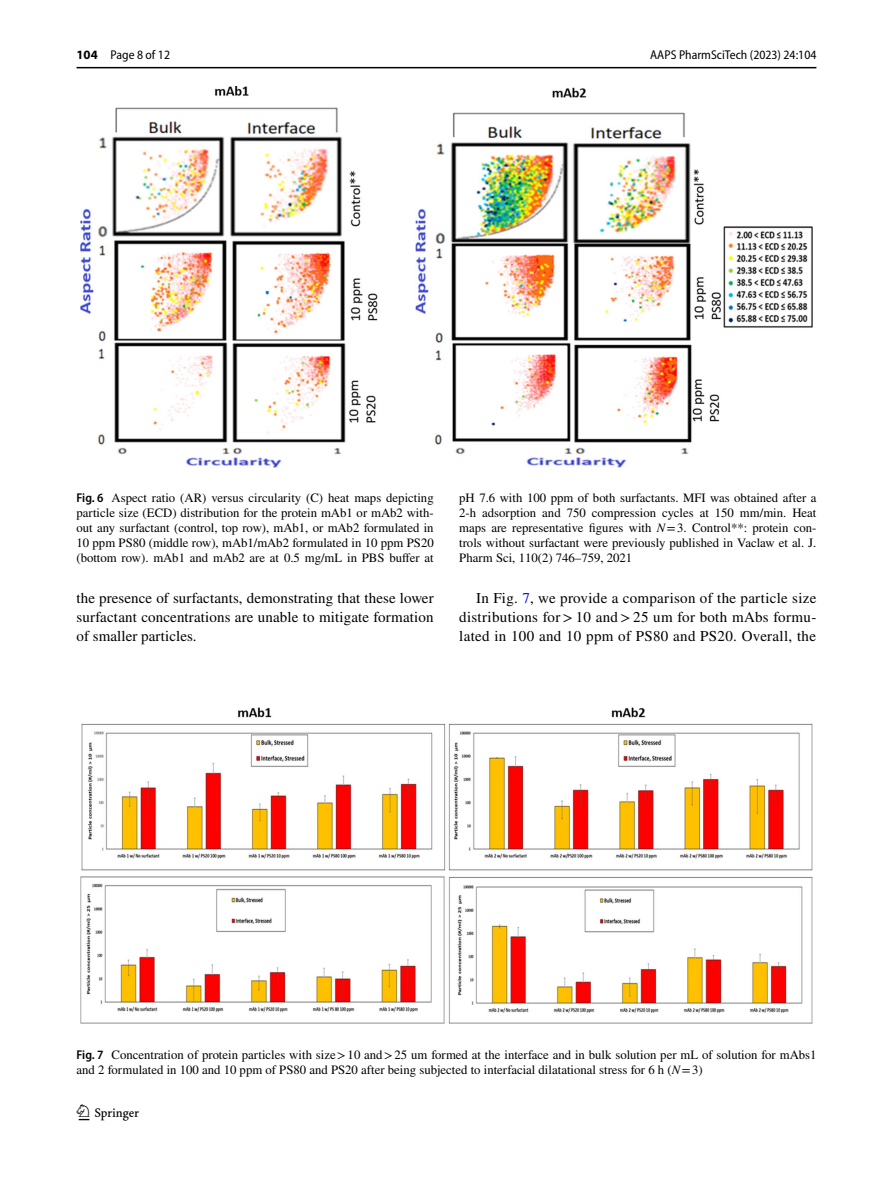
<style>
.page{position:relative;width:893px;height:1187px;background:#fff}
.page>*{position:absolute;margin:0;border:0;box-sizing:border-box;transform-origin:0 0}
.t1{font:22.5px "Springnew Regular 2";color:#000}
.t2{font:15px/18.8px "STIX";letter-spacing:.01em;color:#000;text-align:justify}
.t3{font:12.75px/15px "STIX";color:#000;text-align:justify}
.t4{font:semi-condensed 12.75px "Myriad Pro";color:#000}
.s1{font-weight:700;font-stretch:normal}
.s2{font-family:"Myriad Pro";font-weight:600;font-stretch:semi-condensed}
.s3{font-style:italic}
.s4{color:#00f}
</style>
<div class="page">
<hr style="left:77px;top:67px;width:739px;height:1px;background:#000">
<img style="left:81px;top:87px;width:731px;height:380px">
<img style="left:81px;top:707px;width:731px;height:316px">
<p class="t4" style="left:77px;top:48px;width:95px"><span class="s1">104</span> Page 8 of 12</p>
<p class="t4" style="left:650px;top:48px;width:168px">AAPS PharmSciTech (2023) 24:104</p>
<p class="t3" style="left:77px;top:491px;width:359px"><span class="s2">Fig. 6</span> Aspect ratio (AR) versus circularity (C) heat maps depicting particle size (ECD) distribution for the protein mAb1 or mAb2 with&shy;out any surfactant (control, top row), mAb1, or mAb2 formulated in 10 ppm PS80 (middle row), mAb1/mAb2 formulated in 10 ppm PS20 (bottom row). mAb1 and mAb2 are at 0.5 mg/mL in PBS buffer at</p>
<p class="t3" style="left:459px;top:491px;width:359px">pH 7.6 with 100 ppm of both surfactants. MFI was obtained after a 2-h adsorption and 750 compression cycles at 150 mm/min. Heat maps are representative figures with <span class="s3">N</span>=3. Control**: protein con&shy;trols without surfactant were previously published in Vaclaw et al. J.<br>Pharm Sci, 110(2) 746–759, 2021</p>
<p class="t2" style="left:77px;top:589px;width:359px">the presence of surfactants, demonstrating that these lower surfactant concentrations are unable to mitigate formation of smaller particles.</p>
<p class="t2" style="left:459px;top:589px;width:359px;text-indent:17px">In Fig. <span class="s4">7</span>, we provide a comparison of the particle size distributions for&gt;10 and&gt;25 um for both mAbs formu&shy;lated in 100 and 10 ppm of PS80 and PS20. Overall, the</p>
<p class="t3" style="left:77px;top:1047px;width:741px"><span class="s2">Fig. 7</span> Concentration of protein particles with size&gt;10 and&gt;25 um formed at the interface and in bulk solution per mL of solution for mAbs1 and 2 formulated in 100 and 10 ppm of PS80 and PS20 after being subjected to interfacial dilatational stress for 6 h (<span class="s3">N</span>=3)</p>
<h1 class="t1" style="left:79px;top:1104px;width:62px">1 3</h1>
</div>
